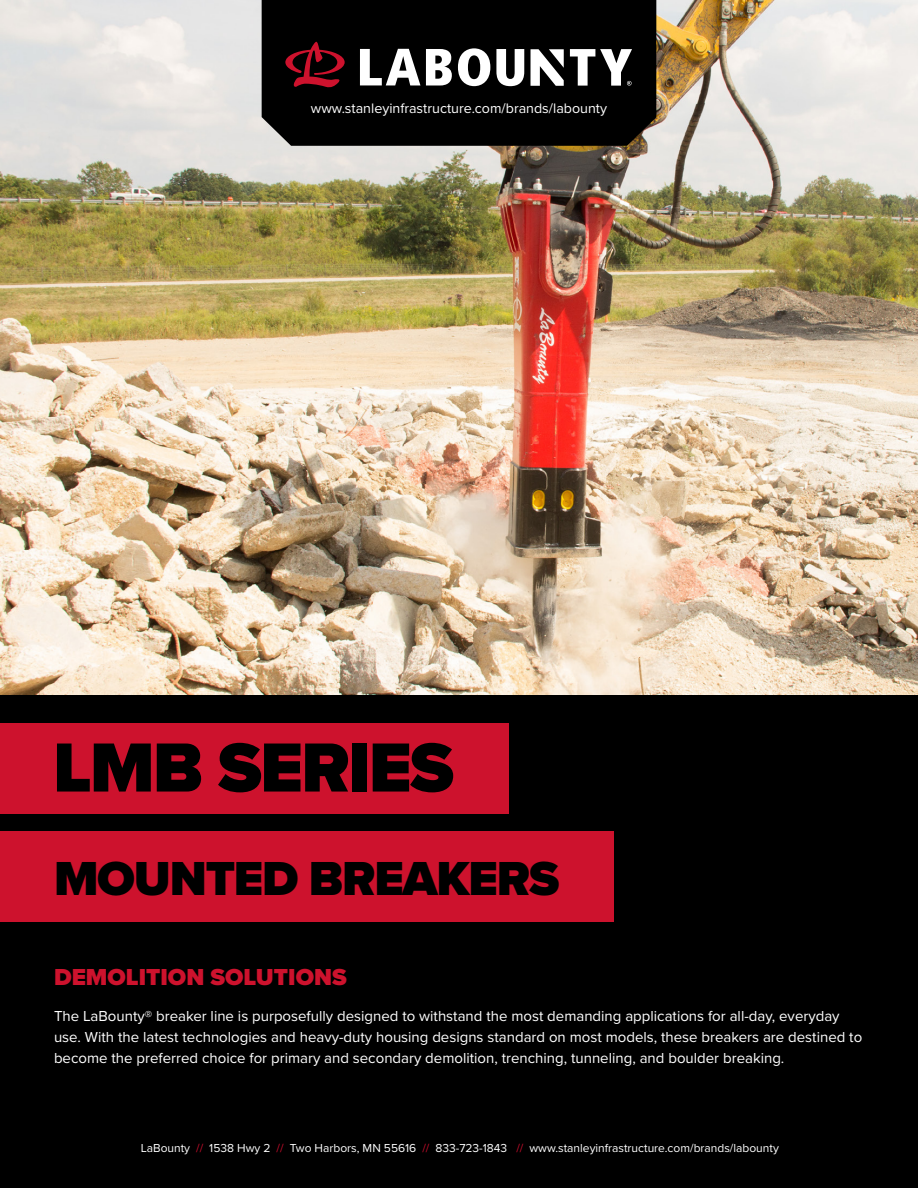
<style>
.page{position:relative;width:918px;height:1188px;background:#fff}
.page>*{position:absolute;margin:0;border:0;box-sizing:border-box;transform-origin:0 0}
.t1{font:900 72px "Proxima Nova";letter-spacing:-.025em;color:#000}
.t2{font:900 49.5px "Proxima Nova";letter-spacing:-.025em;color:#000}
.t3{font:900 24px "Proxima Nova";color:#cd122d}
.t4{font:15px/21px "Proxima Nova";color:#fff}
.t5{font:14.25px "Proxima Nova";color:#fff}
.t6{font:12px "Proxima Nova";color:#fff}
.s1{color:#ce0e2d}
</style>
<div class="page">
<img style="left:0;top:0;width:918px;height:695px">
<div style="left:262px;top:0;width:394px;height:146px;background:#000"></div>
<svg style="left:531px;top:49px;width:33px;height:37px"></svg>
<svg style="left:360px;top:49px;width:60px;height:36px"></svg>
<svg style="left:426px;top:49px;width:26px;height:37px"></svg>
<svg style="left:458px;top:48px;width:32px;height:38px"></svg>
<svg style="left:496px;top:49px;width:28px;height:37px"></svg>
<svg style="left:570px;top:49px;width:62px;height:37px"></svg>
<svg style="left:285px;top:42px;width:60px;height:46px;background:#44050f"></svg>
<div style="left:0;top:695px;width:918px;height:493px;background:#000"></div>
<div style="left:0;top:723px;width:508px;height:91px;background:#cd122d"></div>
<div style="left:0;top:832px;width:613px;height:90px;background:#cd122d"></div>
<p class="t5" style="left:311px;top:98px;width:298px">www.stanleyinfrastructure.com/brands/labounty</p>
<h1 class="t1" style="left:53px;top:714px;width:402px">LMB SERIES</h1>
<h2 class="t2" style="left:54px;top:841px;width:507px">MOUNTED BREAKERS</h2>
<h3 class="t3" style="left:54px;top:959px;width:294px">DEMOLITION SOLUTIONS</h3>
<p class="t4" style="left:54px;top:1005px;width:810px">The LaBounty® breaker line is purposefully designed to withstand the most demanding applications for all-day, everyday use. With the latest technologies and heavy-duty housing designs standard on most models, these breakers are destined to become the preferred choice for primary and secondary demolition, trenching, tunneling, and boulder breaking.</p>
<p class="t6" style="left:141px;top:1139px;width:640px">LaBounty <span class="s1">//</span> 1538 Hwy 2 <span class="s1">//</span> Two Harbors, MN 55616 <span class="s1">//</span> 833-723-1843 <span class="s1">//</span> www.stanleyinfrastructure.com/brands/labounty</p>
</div>
